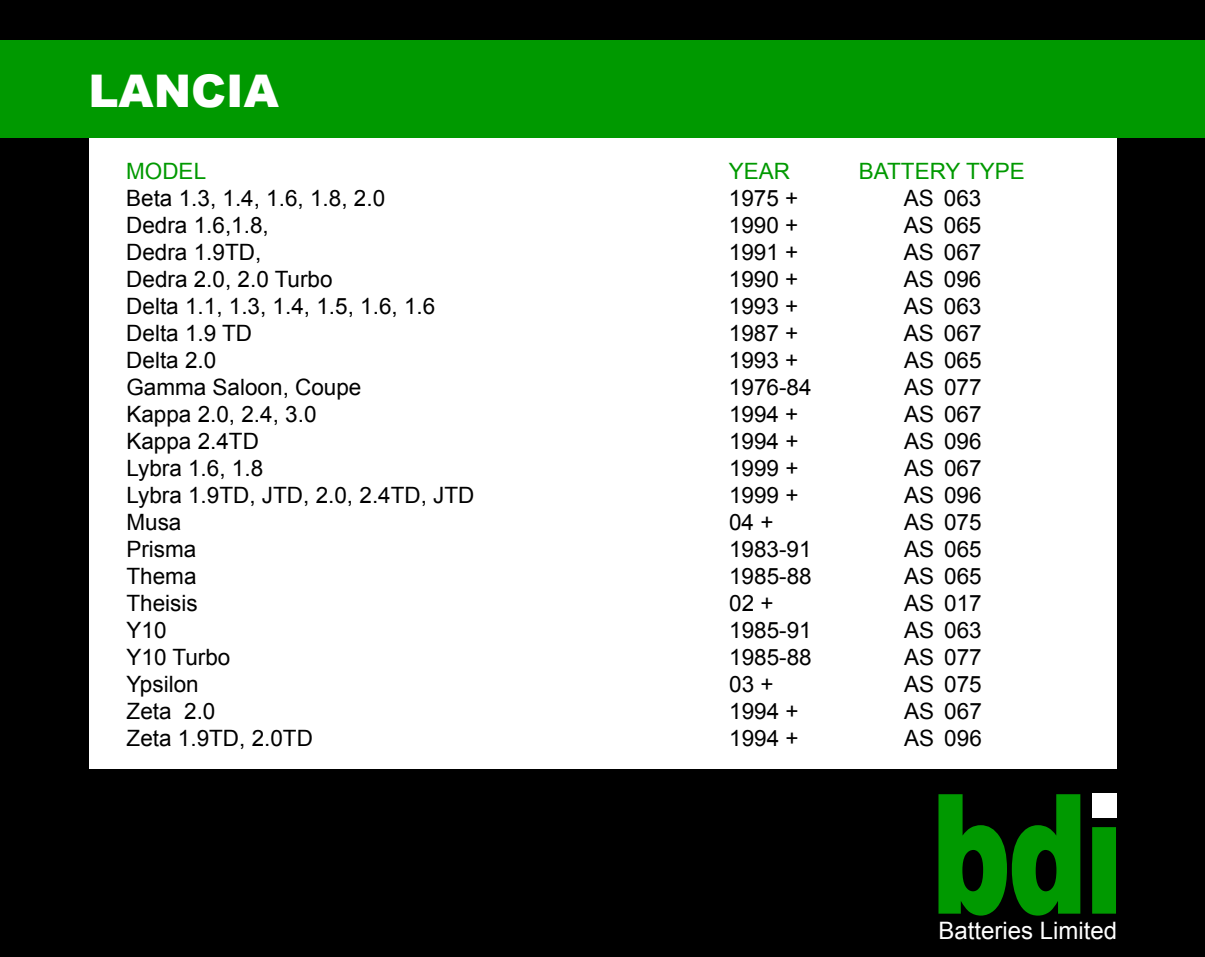
<style>
.page{position:relative;width:1205px;height:957px;background:#fff}
.page>*{position:absolute;margin:0;border:0;box-sizing:border-box;transform-origin:0 0}
.t1{font:900 166.75px "Arial";color:#090;scale:.72 1}
.t2{font:900 45px "Arial";color:#fff}
.t3{font:24px "Arial";color:#fff}
.t4{font:22.5px "Arial";color:#000}
.t5{font:22.5px "Arial";color:#090}
</style>
<div class="page">
<div style="left:1px;top:0;width:1204px;height:957px;background:#000"></div>
<div style="left:89px;top:135px;width:1027px;height:633px;background:#fff"></div>
<div style="left:1px;top:40px;width:1204px;height:97px;background:#090"></div>
<div style="left:1092px;top:793px;width:24px;height:25px;background:#fff"></div>
<h2 class="t2" style="left:89px;top:58px;width:192px">LANCIA</h2>
<p class="t5" style="left:126px;top:156px;width:82px">MODEL</p>
<p class="t5" style="left:729px;top:156px;width:63px">YEAR</p>
<p class="t5" style="left:859px;top:156px;width:167px">BATTERY TYPE</p>
<p class="t4" style="left:126px;top:183px;width:260px">Beta 1.3, 1.4, 1.6, 1.8, 2.0</p>
<p class="t4" style="left:729px;top:183px;width:71px">1975 +</p>
<p class="t4" style="left:904px;top:183px;width:79px">AS 063</p>
<p class="t4" style="left:126px;top:210px;width:144px">Dedra 1.6,1.8,</p>
<p class="t4" style="left:729px;top:210px;width:71px">1990 +</p>
<p class="t4" style="left:904px;top:210px;width:79px">AS 065</p>
<p class="t4" style="left:126px;top:237px;width:137px">Dedra 1.9TD,</p>
<p class="t4" style="left:729px;top:237px;width:71px">1991 +</p>
<p class="t4" style="left:904px;top:237px;width:79px">AS 067</p>
<p class="t4" style="left:126px;top:264px;width:208px">Dedra 2.0, 2.0 Turbo</p>
<p class="t4" style="left:729px;top:264px;width:71px">1990 +</p>
<p class="t4" style="left:904px;top:264px;width:79px">AS 096</p>
<p class="t4" style="left:126px;top:291px;width:310px">Delta 1.1, 1.3, 1.4, 1.5, 1.6, 1.6</p>
<p class="t4" style="left:729px;top:291px;width:71px">1993 +</p>
<p class="t4" style="left:904px;top:291px;width:79px">AS 063</p>
<p class="t4" style="left:126px;top:318px;width:127px">Delta 1.9 TD</p>
<p class="t4" style="left:729px;top:318px;width:71px">1987 +</p>
<p class="t4" style="left:904px;top:318px;width:79px">AS 067</p>
<p class="t4" style="left:126px;top:345px;width:92px">Delta 2.0</p>
<p class="t4" style="left:729px;top:345px;width:71px">1993 +</p>
<p class="t4" style="left:904px;top:345px;width:79px">AS 065</p>
<p class="t4" style="left:126px;top:372px;width:237px">Gamma Saloon, Coupe</p>
<p class="t4" style="left:729px;top:372px;width:84px">1976-84</p>
<p class="t4" style="left:904px;top:372px;width:79px">AS 077</p>
<p class="t4" style="left:126px;top:399px;width:192px">Kappa 2.0, 2.4, 3.0</p>
<p class="t4" style="left:729px;top:399px;width:71px">1994 +</p>
<p class="t4" style="left:904px;top:399px;width:79px">AS 067</p>
<p class="t4" style="left:126px;top:426px;width:134px">Kappa 2.4TD</p>
<p class="t4" style="left:729px;top:426px;width:71px">1994 +</p>
<p class="t4" style="left:904px;top:426px;width:79px">AS 096</p>
<p class="t4" style="left:126px;top:453px;width:138px">Lybra 1.6, 1.8</p>
<p class="t4" style="left:729px;top:453px;width:71px">1999 +</p>
<p class="t4" style="left:904px;top:453px;width:79px">AS 067</p>
<p class="t4" style="left:126px;top:480px;width:350px">Lybra 1.9TD, JTD, 2.0, 2.4TD, JTD</p>
<p class="t4" style="left:729px;top:480px;width:71px">1999 +</p>
<p class="t4" style="left:904px;top:480px;width:79px">AS 096</p>
<p class="t4" style="left:126px;top:507px;width:57px">Musa</p>
<p class="t4" style="left:729px;top:507px;width:46px">04 +</p>
<p class="t4" style="left:904px;top:507px;width:79px">AS 075</p>
<p class="t4" style="left:126px;top:534px;width:71px">Prisma</p>
<p class="t4" style="left:729px;top:534px;width:84px">1983-91</p>
<p class="t4" style="left:904px;top:534px;width:79px">AS 065</p>
<p class="t4" style="left:126px;top:561px;width:72px">Thema</p>
<p class="t4" style="left:729px;top:561px;width:84px">1985-88</p>
<p class="t4" style="left:904px;top:561px;width:79px">AS 065</p>
<p class="t4" style="left:126px;top:588px;width:73px">Theisis</p>
<p class="t4" style="left:729px;top:588px;width:46px">02 +</p>
<p class="t4" style="left:904px;top:588px;width:79px">AS 017</p>
<p class="t4" style="left:127px;top:615px;width:42px">Y10</p>
<p class="t4" style="left:729px;top:615px;width:84px">1985-91</p>
<p class="t4" style="left:904px;top:615px;width:79px">AS 063</p>
<p class="t4" style="left:127px;top:642px;width:105px">Y10 Turbo</p>
<p class="t4" style="left:729px;top:642px;width:84px">1985-88</p>
<p class="t4" style="left:904px;top:642px;width:79px">AS 077</p>
<p class="t4" style="left:127px;top:669px;width:74px">Ypsilon</p>
<p class="t4" style="left:729px;top:669px;width:46px">03 +</p>
<p class="t4" style="left:904px;top:669px;width:79px">AS 075</p>
<p class="t4" style="left:127px;top:696px;width:90px">Zeta 2.0</p>
<p class="t4" style="left:729px;top:696px;width:71px">1994 +</p>
<p class="t4" style="left:904px;top:696px;width:79px">AS 067</p>
<p class="t4" style="left:127px;top:723px;width:188px">Zeta 1.9TD, 2.0TD</p>
<p class="t4" style="left:729px;top:723px;width:71px">1994 +</p>
<p class="t4" style="left:904px;top:723px;width:79px">AS 096</p>
<h1 class="t1" style="left:931px;top:733px;width:269px">bdi</h1>
<p class="t3" style="left:938px;top:914px;width:180px">Batteries Limited</p>
</div>
